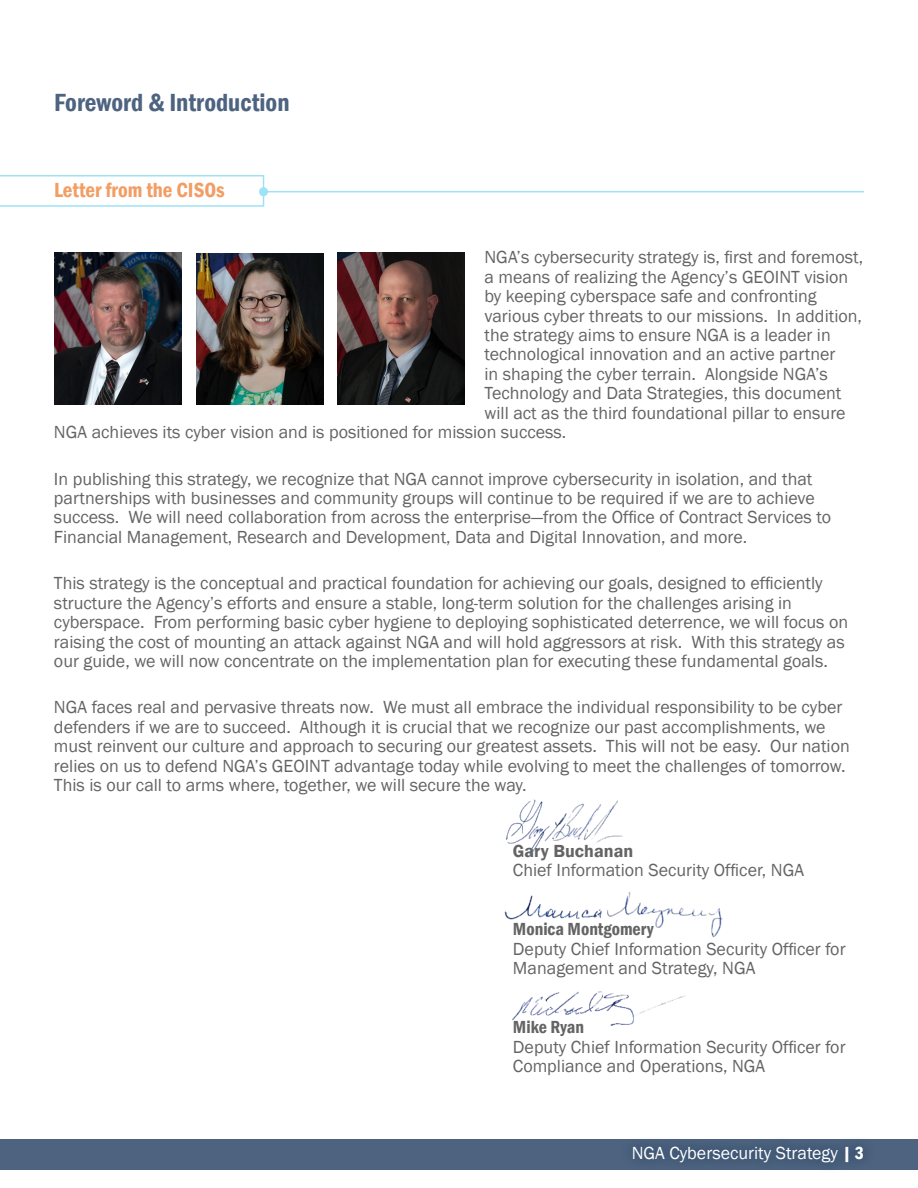
<style>
.page{position:relative;width:918px;height:1188px;background:#fff}
.page>*{position:absolute;margin:0;border:0;box-sizing:border-box;transform-origin:0 0}
.t1{font:600 condensed 25.5px "Franklin Gothic";color:#4d6380}
.t2{font:600 condensed 21px "Franklin Gothic";color:#f29d64}
.t3{font:18px/19.4px "Franklin Gothic";color:#646464}
.t4{font:18px "Franklin Gothic";color:#fff}
.t5{font:600 condensed 18px "Franklin Gothic";color:#646464}
.t6{font:600 18px "Franklin Gothic";color:#646464}
.s1{font-weight:600;font-stretch:condensed}
</style>
<div class="page">
<img style="left:197px;top:253px;width:127px;height:152px">
<img style="left:54px;top:253px;width:127px;height:152px">
<img style="left:338px;top:253px;width:127px;height:152px">
<div style="left:0;top:175px;width:264px;height:32px;border:2px solid #9de2f5"></div>
<hr style="left:264px;top:191px;width:600px;height:1px;background:#9de2f5">
<div style="left:259px;top:187px;width:9px;height:9px;background:#9de2f5;border-radius:50%"></div>
<div style="left:0;top:1139px;width:918px;height:30px;background:#4d637f"></div>
<div style="left:620px;top:1135px;width:255px;height:40px;background:#002049;opacity:.75"></div>
<img style="left:504px;top:892px;width:219px;height:46px">
<img style="left:506px;top:799px;width:117px;height:56px">
<img style="left:512px;top:991px;width:174px;height:35px">
<h1 class="t1" style="left:54px;top:85px;width:237px">Foreword &amp; Introduction</h1>
<p class="t2" style="left:54px;top:176px;width:172px">Letter from the CISOs</p>
<p class="t3" style="left:484px;top:248px;width:380px">NGA’s cybersecurity strategy is, first and foremost,</p>
<p class="t3" style="left:484px;top:267px;width:365px">a means of realizing the Agency’s GEOINT vision</p>
<p class="t3" style="left:484px;top:287px;width:334px">by keeping cyberspace safe and confronting</p>
<p class="t3" style="left:484px;top:306px;width:379px">various cyber threats to our missions. In addition,</p>
<p class="t3" style="left:484px;top:326px;width:348px">the strategy aims to ensure NGA is a leader in</p>
<p class="t3" style="left:484px;top:345px;width:353px">technological innovation and an active partner</p>
<p class="t3" style="left:484px;top:365px;width:345px">in shaping the cyber terrain. Alongside NGA’s</p>
<p class="t3" style="left:484px;top:384px;width:358px">Technology and Data Strategies, this document</p>
<p class="t3" style="left:484px;top:403px;width:363px">will act as the third foundational pillar to ensure</p>
<p class="t3" style="left:54px;top:423px;width:514px">NGA achieves its cyber vision and is positioned for mission success.</p>
<p class="t3" style="left:54px;top:469px;width:779px">In publishing this strategy, we recognize that NGA cannot improve cybersecurity in isolation, and that partnerships with businesses and community groups will continue to be required if we are to achieve success. We will need collaboration from across the enterprise—from the Office of Contract Services to Financial Management, Research and Development, Data and Digital Innovation, and more.</p>
<p class="t3" style="left:54px;top:574px;width:796px">This strategy is the conceptual and practical foundation for achieving our goals, designed to efficiently structure the Agency’s efforts and ensure a stable, long-term solution for the challenges arising in cyberspace. From performing basic cyber hygiene to deploying sophisticated deterrence, we will focus on raising the cost of mounting an attack against NGA and will hold aggressors at risk. With this strategy as our guide, we will now concentrate on the implementation plan for executing these fundamental goals.</p>
<p class="t3" style="left:54px;top:698px;width:797px">NGA faces real and pervasive threats now. We must all embrace the individual responsibility to be cyber defenders if we are to succeed. Although it is crucial that we recognize our past accomplishments, we must reinvent our culture and approach to securing our greatest assets. This will not be easy. Our nation relies on us to defend NGA’s GEOINT advantage today while evolving to meet the challenges of tomorrow.<br>This is our call to arms where, together, we will secure the way.</p>
<p class="t6" style="left:513px;top:840px;width:122px">Gary Buchanan</p>
<p class="t3" style="left:513px;top:861px;width:293px">Chief Information Security Officer, NGA</p>
<p class="t5" style="left:513px;top:917px;width:142px">Monica Montgomery</p>
<p class="t3" style="left:513px;top:940px;width:334px">Deputy Chief Information Security Officer for<br>Management and Strategy, NGA</p>
<p class="t5" style="left:513px;top:1015px;width:73px">Mike Ryan</p>
<p class="t3" style="left:513px;top:1037px;width:334px">Deputy Chief Information Security Officer for<br>Compliance and Operations, NGA</p>
<p class="t4" style="left:632px;top:1142px;width:234px">NGA Cybersecurity Strategy <span class="s1">| 3</span></p>
</div>
